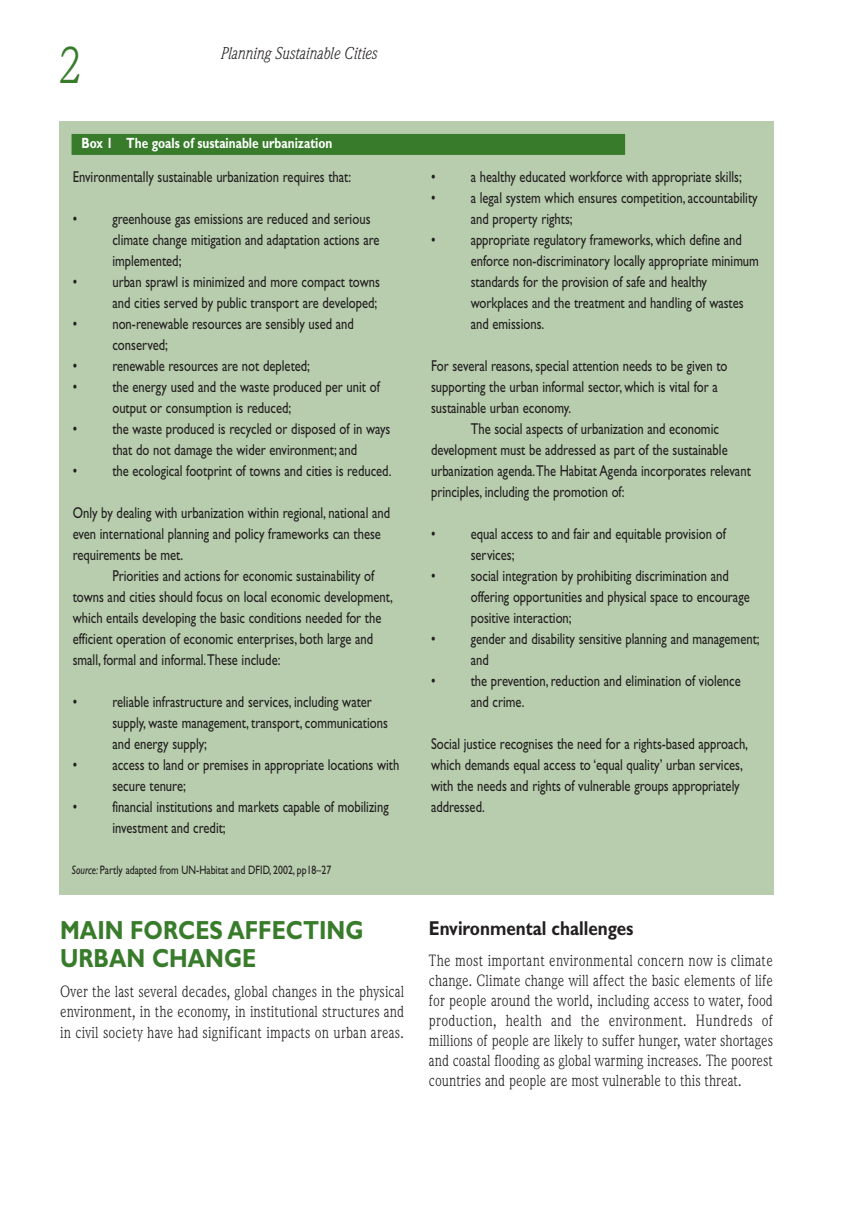
<style>
.page{position:relative;width:853px;height:1206px;background:#fff}
.page>*{position:absolute;margin:0;border:0;box-sizing:border-box;transform-origin:0 0}
.t1{font:52.5px "Weidemann IT Cby BT";color:#387c2b;scale:.85 1}
.t2{font:700 26.25px/28px "Gill Sans";color:#387c2b;scale:.85 1}
.t3{font:700 20.12px "Gill Sans";color:#231f20;scale:.85 1}
.t4{font:italic 17.5px "Weidemann IT Cby BT";color:#231f20;scale:.85 1}
.t5{font:16.62px/20.1px "Weidemann IT Cby BT";letter-spacing:.01em;color:#231f20;text-align:justify;scale:.85 1}
.t6{font:15.75px/21px "Gill Sans";color:#231f20;scale:.8 1}
.t7{font:700 14.88px "Gill Sans";color:#fff;scale:.8 1}
.t8{font:12.25px "Gill Sans";color:#231f20;scale:.8 1}
.s1{font-style:italic}
</style>
<div class="page">
<div style="left:59px;top:121px;width:715px;height:774px;background:#b7cdad"></div>
<h1 class="t1" style="left:59px;top:46px;width:29px">2</h1>
<p class="t4" style="left:221px;top:47px;width:185px">Planning Sustainable Cities</p>
<p class="t7" style="left:81px;top:138px;width:315px">Box 1 The goals of sustainable urbanization</p>
<p class="t6" style="left:73px;top:168px;width:349px">Environmentally sustainable urbanization requires that:</p>
<p class="t6" style="left:112px;top:210px;width:335px;text-indent:-40px">• greenhouse gas emissions are reduced and serious climate change mitigation and adaptation actions are implemented;</p>
<p class="t6" style="left:73px;top:273px;width:386px;text-align:right">• urban sprawl is minimized and more compact towns and cities served by public transport are developed;</p>
<p class="t6" style="left:112px;top:315px;width:303px;text-indent:-40px">• non-renewable resources are sensibly used and conserved;</p>
<p class="t6" style="left:73px;top:357px;width:298px">• renewable resources are not depleted;</p>
<p class="t6" style="left:112px;top:378px;width:336px;text-indent:-40px">• the energy used and the waste produced per unit of output or consumption is reduced;</p>
<p class="t6" style="left:73px;top:420px;width:398px;text-align:center">• the waste produced is recycled or disposed of in ways that do not damage the wider environment; and</p>
<p class="t6" style="left:73px;top:462px;width:400px">• the ecological footprint of towns and cities is reduced.</p>
<p class="t6" style="left:73px;top:504px;width:398px">Only by dealing with urbanization within regional, national and even international planning and policy frameworks can these requirements be met.</p>
<p class="t6" style="left:73px;top:567px;width:402px;text-indent:40px">Priorities and actions for economic sustainability of towns and cities should focus on local economic development, which entails developing the basic conditions needed for the efficient operation of economic enterprises, both large and small, formal and informal.These include:</p>
<p class="t6" style="left:112px;top:693px;width:346px;text-indent:-40px">• reliable infrastructure and services, including water supply, waste management, transport, communications and energy supply;</p>
<p class="t6" style="left:112px;top:756px;width:360px;text-indent:-40px">• access to land or premises in appropriate locations with secure tenure;</p>
<p class="t6" style="left:112px;top:798px;width:347px;text-indent:-40px">• financial institutions and markets capable of mobilizing investment and credit;</p>
<p class="t8" style="left:72px;top:866px;width:326px"><span class="s1">Source:</span> Partly adapted from UN-Habitat and DFID, 2002, pp18–27</p>
<h2 class="t2" style="left:60px;top:919px;width:358px">MAIN FORCES AFFECTING<br>URBAN CHANGE</h2>
<p class="t5" style="left:60px;top:983px;width:406px">Over the last several decades, global changes in the physical environment, in the economy, in institutional structures and in civil society have had significant impacts on urban areas.</p>
<p class="t6" style="left:431px;top:168px;width:390px">• a healthy educated workforce with appropriate skills;</p>
<p class="t6" style="left:471px;top:189px;width:360px;text-indent:-40px">• a legal system which ensures competition, accountability and property rights;</p>
<p class="t6" style="left:471px;top:231px;width:362px;text-indent:-40px">• appropriate regulatory frameworks, which define and enforce non-discriminatory locally appropriate minimum standards for the provision of safe and healthy workplaces and the treatment and handling of wastes and emissions.</p>
<p class="t6" style="left:431px;top:357px;width:372px">For several reasons, special attention needs to be given to supporting the urban informal sector, which is vital for a sustainable urban economy.</p>
<p class="t6" style="left:431px;top:420px;width:401px;text-indent:40px">The social aspects of urbanization and economic development must be addressed as part of the sustainable urbanization agenda.The Habitat Agenda incorporates relevant principles, including the promotion of:</p>
<p class="t6" style="left:471px;top:525px;width:320px;text-indent:-40px">• equal access to and fair and equitable provision of services;</p>
<p class="t6" style="left:471px;top:567px;width:350px;text-indent:-40px">• social integration by prohibiting discrimination and offering opportunities and physical space to encourage positive interaction;</p>
<p class="t6" style="left:471px;top:630px;width:363px;text-indent:-40px">• gender and disability sensitive planning and management; and</p>
<p class="t6" style="left:471px;top:672px;width:339px;text-indent:-40px">• the prevention, reduction and elimination of violence and crime.</p>
<p class="t6" style="left:431px;top:735px;width:398px">Social justice recognises the need for a rights-based approach, which demands equal access to ‘equal quality’ urban services, with the needs and rights of vulnerable groups appropriately addressed.</p>
<p class="t3" style="left:429px;top:921px;width:242px">Environmental challenges</p>
<p class="t5" style="left:429px;top:951px;width:406px">The most important environmental concern now is climate change. Climate change will affect the basic elements of life for people around the world, including access to water, food production, health and the environment. Hundreds of millions of people are likely to suffer hunger, water shortages and coastal flooding as global warming increases. The poorest countries and people are most vulnerable to this threat.</p>
</div>
